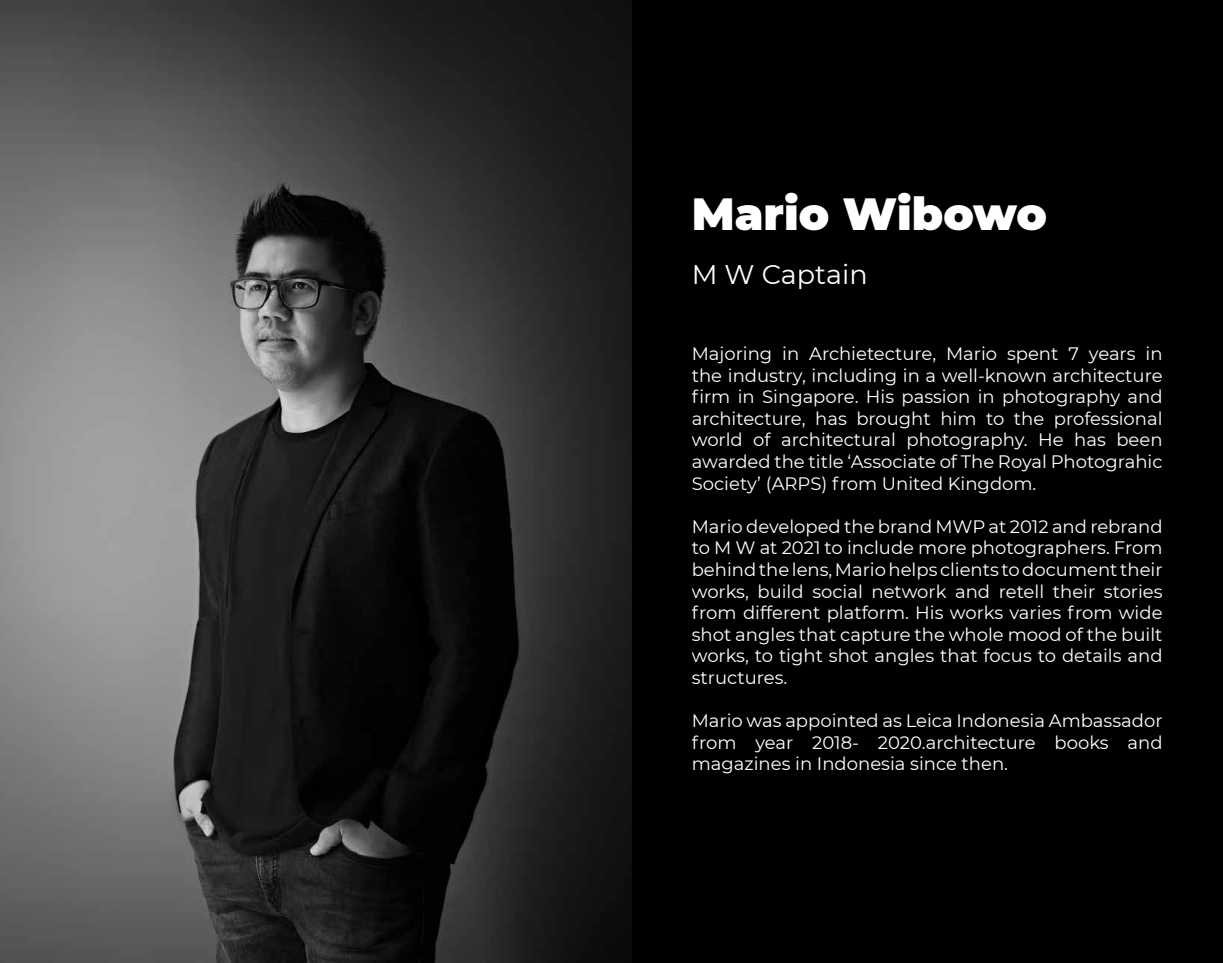
<style>
.page{position:relative;width:1223px;height:963px;background:#fff}
.page>*{position:absolute;margin:0;border:0;box-sizing:border-box;transform-origin:0 0}
.t1{font:900 45px "Montserrat";color:#fff}
.t2{font:27px "Montserrat";color:#fff}
.t3{font:18px/21.6px "Montserrat";color:#fff;text-align:justify}
</style>
<div class="page">
<div style="left:0;top:0;width:1222px;height:963px;background:#000"></div>
<img style="left:0;top:0;width:632px;height:963px">
<h1 class="t1" style="left:692px;top:181px;width:357px">Mario Wibowo</h1>
<h2 class="t2" style="left:692px;top:256px;width:177px">M W Captain</h2>
<p class="t3" style="left:692px;top:342px;width:472px">Majoring in Archietecture, Mario spent 7 years in the industry, including in a well-known architecture firm in Singapore. His passion in photography and architecture, has brought him to the professional world of architectural photography. He has been awarded the title ‘Associate of The Royal Photograhic Society’ (ARPS) from United Kingdom.</p>
<p class="t3" style="left:692px;top:515px;width:472px">Mario developed the brand MWP at 2012 and rebrand to M W at 2021 to include more photographers. From behind the lens, Mario helps clients to document their works, build social network and retell their stories from different platform. His works varies from wide shot angles that capture the whole mood of the built works, to tight shot angles that focus to details and structures.</p>
<p class="t3" style="left:692px;top:709px;width:472px">Mario was appointed as Leica Indonesia Ambassador from year 2018- 2020.architecture books and magazines in Indonesia since then.</p>
</div>
